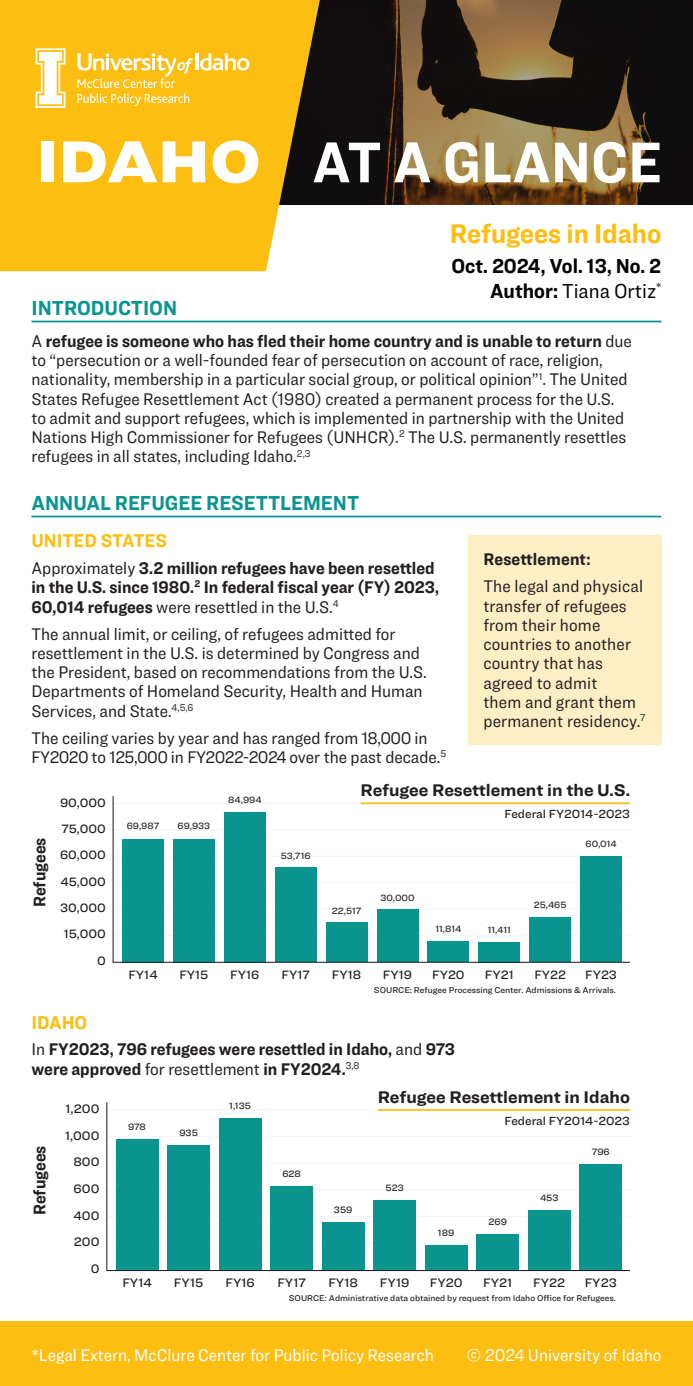
<style>
.page{position:relative;width:693px;height:1386px;background:#fff}
.page>*{position:absolute;margin:0;border:0;box-sizing:border-box;transform-origin:0 0}
.Idaho_At_A_Glance{font:700 59.5px "Ringside Narrow";color:#fff}
.Newsletter_Title{font:700 28px "Ringside Narrow";color:#fdbe12}
.Section_Header{font:700 21px "Ringside Narrow";color:#0a9490}
.Newsletter_Details{font:700 21px "Ringside Narrow";color:#040503}
.Newsletter_Details-2{font:21px "Ringside Narrow";color:#040503}
.Section_Header-2{font:700 19.25px "Ringside Narrow";color:#fdbe12}
.Body{font:17.5px/19.2px "Ringside Narrow";color:#231f20}
.Body-2{font:700 17.5px/19.2px "Ringside Narrow";color:#231f20}
.t1{font:17.5px "Ringside Narrow";color:#fff}
.t2{font:700 17.5px "Ringside";color:#231f20}
.t3{font:500 12.78px "Ringside";color:#231f20}
.t4{font:500 12.6px "Ringside";color:#231f20}
.t5{font:500 12.25px "Ringside";color:#231f20}
.t6{font:500 9.62px "Ringside";letter-spacing:-.005em;color:#231f20}
.t7{font:500 9.45px "Ringside";color:#231f20}
.t8{font:500 8.75px "Ringside";color:#231f20}
.s1{font-family:"Ringside Wide";font-weight:900;font-size:61.25px}
.s2{font-weight:700}
.s3{font-weight:400}
</style>
<div class="page">
<svg style="left:112px;top:796px;width:518px;height:167px"></svg>
<svg style="left:106px;top:1102px;width:524px;height:170px"></svg>
<img style="left:320px;top:0;width:373px;height:205px">
<svg style="left:0;top:0;width:320px;height:271px;background:#f0b71b"></svg>
<svg style="left:36px;top:48px;width:29px;height:60px"></svg>
<hr style="left:196px;top:53px;width:3px;height:17px;background:#fff">
<svg style="left:200px;top:53px;width:49px;height:18px"></svg>
<svg style="left:77px;top:53px;width:116px;height:53px;background:#fdcb44"></svg>
<div style="left:0;top:1321px;width:693px;height:65px;background:#fdbe12"></div>
<hr style="left:31px;top:516px;width:630px;height:1px;background:#0a9490">
<div style="left:468px;top:536px;width:194px;height:209px;background:#feeec4"></div>
<hr style="left:32px;top:321px;width:630px;height:1px;background:#0a9490">
<hr style="left:361px;top:802px;width:269px;height:2px;background:#fdbe12">
<hr style="left:378px;top:1109px;width:252px;height:2px;background:#fdbe12">
<p class="Idaho_At_A_Glance" style="left:36px;top:119px;width:628px"><span class="s1">IDAHO</span> AT A GLANCE</p>
<p class="Section_Header" style="left:32px;top:293px;width:147px">INTRODUCTION</p>
<p class="Newsletter_Title" style="left:450px;top:213px;width:213px">Refugees in Idaho</p>
<p class="Newsletter_Details" style="left:451px;top:251px;width:211px">Oct. 2024, Vol. 13, No. 2</p>
<p class="Newsletter_Details-2" style="left:490px;top:277px;width:173px"><span class="s2">Author:</span> Tiana Ortiz<sup>*</sup></p>
<p class="Body" style="left:32px;top:331px;width:602px">A <span class="s2">refugee is someone who has fled their home country and is unable to return</span> due to “persecution or a well-founded fear of persecution on account of race, religion, nationality, membership in a particular social group, or political opinion”<sup>1</sup>. The United States Refugee Resettlement Act (1980) created a permanent process for the U.S. to admit and support refugees, which is implemented in partnership with the United Nations High Commissioner for Refugees (UNHCR).<sup>2</sup> The U.S. permanently resettles refugees in all states, including Idaho.<sup>2,3</sup></p>
<p class="Section_Header" style="left:32px;top:488px;width:329px">ANNUAL REFUGEE RESETTLEMENT</p>
<p class="Section_Header-2" style="left:31px;top:527px;width:137px">UNITED STATES</p>
<p class="Body-2" style="left:32px;top:558px;width:409px"><span class="s3">Approximately</span> 3.2 million refugees have been resettled in the U.S. since 1980.<sup>2</sup> In federal fiscal year (FY) 2023,<br>60,014 refugees <span class="s3">were resettled in the U.S.</span><sup>4</sup></p>
<p class="Body" style="left:32px;top:624px;width:397px">The annual limit, or ceiling, of refugees admitted for resettlement in the U.S. is determined by Congress and the President, based on recommendations from the U.S.<br>Departments of Homeland Security, Health and Human Services, and State.<sup>4,5,6</sup></p>
<p class="Body" style="left:32px;top:728px;width:416px">The ceiling varies by year and has ranged from 18,000 in<br>FY2020 to 125,000 in FY2022-2024 over the past decade.<sup>5</sup></p>
<p class="Body-2" style="left:483px;top:549px;width:109px">Resettlement:</p>
<p class="Body" style="left:483px;top:577px;width:164px">The legal and physical transfer of refugees from their home countries to another country that has agreed to admit<br>them and grant them permanent residency.<sup>7</sup></p>
<p class="t4" style="left:60px;top:793px;width:47px">90,000</p>
<p class="Body-2" style="left:30px;top:907px;width:71px;rotate:-90deg">Refugees</p>
<p class="t4" style="left:61px;top:820px;width:46px">75,000</p>
<p class="t4" style="left:60px;top:846px;width:47px">60,000</p>
<p class="t4" style="left:61px;top:872px;width:47px">45,000</p>
<p class="t4" style="left:60px;top:899px;width:47px">30,000</p>
<p class="t4" style="left:64px;top:925px;width:44px">15,000</p>
<p class="t4" style="left:97px;top:951px;width:10px">0</p>
<p class="Section_Header-2" style="left:31px;top:1008px;width:58px">IDAHO</p>
<p class="t7" style="left:127px;top:819px;width:34px">69,987</p>
<p class="t7" style="left:178px;top:819px;width:34px">69,933</p>
<p class="t7" style="left:228px;top:793px;width:35px">84,994</p>
<p class="t7" style="left:281px;top:848px;width:31px">53,716</p>
<p class="t4" style="left:128px;top:965px;width:31px">FY14</p>
<p class="t4" style="left:179px;top:965px;width:31px">FY15</p>
<p class="t4" style="left:230px;top:965px;width:31px">FY16</p>
<p class="t4" style="left:282px;top:965px;width:30px">FY17</p>
<p class="t2" style="left:360px;top:777px;width:271px">Refugee Resettlement in the U.S.</p>
<p class="t5" style="left:505px;top:805px;width:127px">Federal FY2014-2023</p>
<p class="t7" style="left:586px;top:837px;width:33px">60,014</p>
<p class="t7" style="left:332px;top:904px;width:31px">22,517</p>
<p class="t7" style="left:380px;top:891px;width:36px">30,000</p>
<p class="t7" style="left:435px;top:922px;width:28px">11,814</p>
<p class="t7" style="left:488px;top:923px;width:25px">11,411</p>
<p class="t7" style="left:534px;top:898px;width:34px">25,465</p>
<p class="t4" style="left:332px;top:965px;width:31px">FY18</p>
<p class="t4" style="left:383px;top:965px;width:31px">FY19</p>
<p class="t4" style="left:432px;top:965px;width:34px">FY20</p>
<p class="t4" style="left:485px;top:965px;width:30px">FY21</p>
<p class="t4" style="left:534px;top:965px;width:33px">FY22</p>
<p class="t4" style="left:585px;top:965px;width:33px">FY23</p>
<p class="t8" style="left:374px;top:983px;width:244px">SOURCE: Refugee Processing Center. Admissions &amp; Arrivals.</p>
<p class="Body-2" style="left:32px;top:1039px;width:425px"><span class="s3">In</span> FY2023, 796 refugees were resettled in Idaho, <span class="s3">and</span> 973 were approved <span class="s3">for resettlement</span> in FY2024.<sup>3,8</sup></p>
<p class="Body-2" style="left:30px;top:1215px;width:71px;rotate:-90deg">Refugees</p>
<p class="t3" style="left:66px;top:1099px;width:35px">1,200</p>
<p class="t3" style="left:65px;top:1126px;width:36px">1,000</p>
<p class="t3" style="left:73px;top:1153px;width:28px">800</p>
<p class="t3" style="left:74px;top:1179px;width:27px">600</p>
<p class="t3" style="left:74px;top:1206px;width:27px">400</p>
<p class="t3" style="left:74px;top:1233px;width:27px">200</p>
<p class="t3" style="left:91px;top:1260px;width:10px">0</p>
<p class="t6" style="left:128px;top:1120px;width:19px">978</p>
<p class="t6" style="left:179px;top:1126px;width:20px">935</p>
<p class="t6" style="left:229px;top:1099px;width:23px">1,135</p>
<p class="t3" style="left:122px;top:1273px;width:31px">FY14</p>
<p class="t3" style="left:174px;top:1273px;width:31px">FY15</p>
<p class="t3" style="left:225px;top:1273px;width:31px">FY16</p>
<p class="t2" style="left:378px;top:1084px;width:254px">Refugee Resettlement in Idaho</p>
<p class="t5" style="left:505px;top:1112px;width:127px">Federal FY2014-2023</p>
<p class="t6" style="left:282px;top:1167px;width:20px">628</p>
<p class="t6" style="left:334px;top:1203px;width:20px">359</p>
<p class="t3" style="left:277px;top:1273px;width:30px">FY17</p>
<p class="t3" style="left:328px;top:1273px;width:31px">FY18</p>
<p class="t6" style="left:386px;top:1181px;width:20px">523</p>
<p class="t3" style="left:380px;top:1273px;width:31px">FY19</p>
<p class="t6" style="left:438px;top:1226px;width:18px">189</p>
<p class="t3" style="left:430px;top:1273px;width:34px">FY20</p>
<p class="t6" style="left:489px;top:1215px;width:20px">269</p>
<p class="t3" style="left:483px;top:1273px;width:31px">FY21</p>
<p class="t6" style="left:540px;top:1191px;width:20px">453</p>
<p class="t6" style="left:592px;top:1145px;width:20px">796</p>
<p class="t3" style="left:533px;top:1273px;width:34px">FY22</p>
<p class="t3" style="left:585px;top:1273px;width:34px">FY23</p>
<p class="t8" style="left:289px;top:1291px;width:329px">SOURCE: Administrative data obtained by request from Idaho Office for Refugees.</p>
<p class="t1" style="left:32px;top:1343px;width:404px">*Legal Extern, McClure Center for Public Policy Research</p>
<p class="t1" style="left:467px;top:1343px;width:196px">© 2024 University of Idaho</p>
</div>
